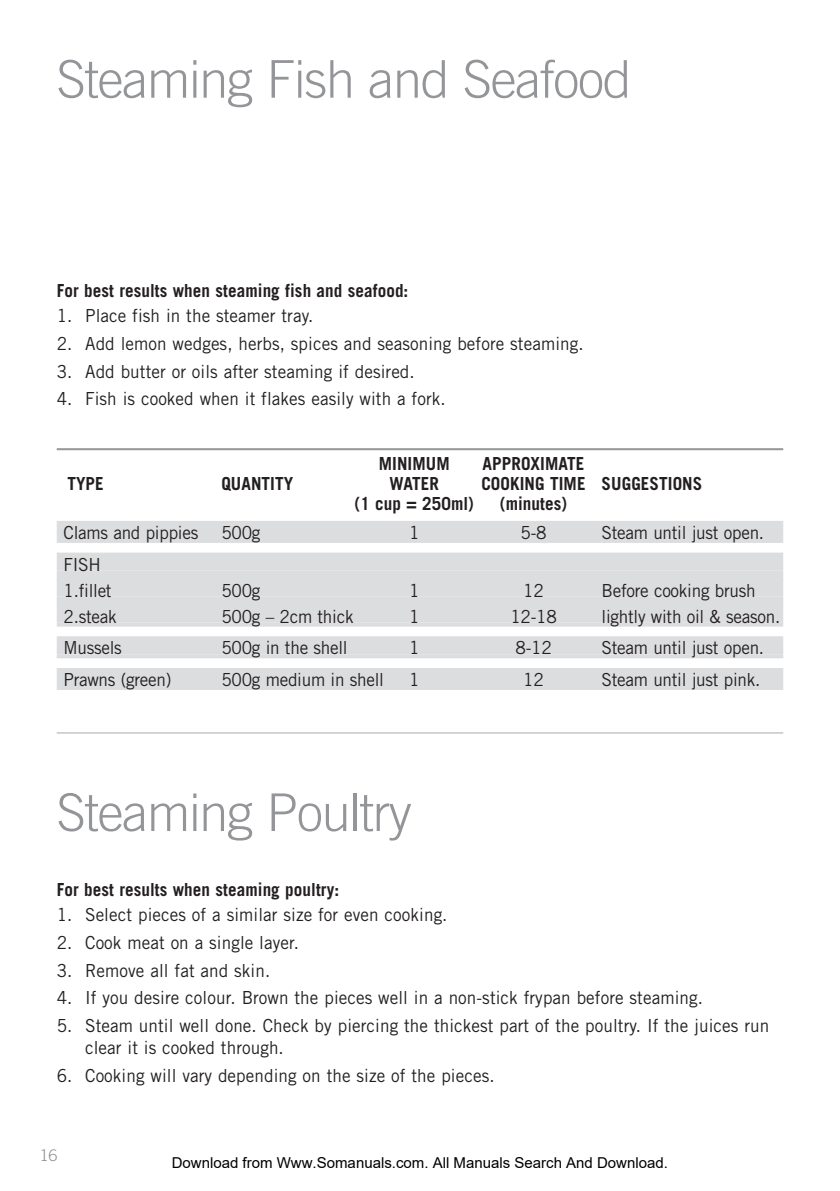
<style>
.page{position:relative;width:840px;height:1191px;background:#fff}
.page>*{position:absolute;margin:0;border:0;box-sizing:border-box;transform-origin:0 0}
.t1{font:300 52px "Trade Gothic";letter-spacing:-.025em;color:#939598}
.t2{font:18px/22px "Trade Gothic";letter-spacing:.005em;color:#231f20;scale:.95 1}
.t3{font:18px/26px "Trade Gothic";letter-spacing:-.015em;color:#231f20;scale:.95 1}
.t4{font:700 18px "Trade Gothic";letter-spacing:.005em;color:#231f20;scale:.95 1}
.t5{font:300 16px "Trade Gothic";color:#8f9194}
.t6{font:15px "Arial";color:#000}
</style>
<div class="page">
<hr style="left:57px;top:448px;width:725px;height:2px;background:#939598">
<div style="left:57px;top:521px;width:725px;height:18px;background:#dcdddf"></div>
<hr style="left:57px;top:539px;width:725px;height:4px;background:#dcdddf">
<div style="left:57px;top:552px;width:725px;height:18px;background:#dcdddf"></div>
<div style="left:57px;top:570px;width:725px;height:10px;background:#dcdddf"></div>
<div style="left:57px;top:578px;width:725px;height:18px;background:#dcdddf"></div>
<div style="left:57px;top:596px;width:725px;height:10px;background:#dcdddf"></div>
<div style="left:57px;top:604px;width:725px;height:18px;background:#dcdddf"></div>
<hr style="left:57px;top:622px;width:725px;height:4px;background:#dcdddf">
<div style="left:57px;top:636px;width:725px;height:18px;background:#dcdddf"></div>
<hr style="left:57px;top:654px;width:725px;height:4px;background:#dcdddf">
<div style="left:57px;top:668px;width:725px;height:18px;background:#dcdddf"></div>
<hr style="left:57px;top:686px;width:725px;height:4px;background:#dcdddf">
<hr style="left:57px;top:732px;width:725px;height:1px;background:#a8a9ad">
<h1 class="t1" style="left:57px;top:48px;width:576px">Steaming Fish and Seafood</h1>
<p class="t4" style="left:57px;top:280px;width:371px">For best results when steaming fish and seafood:</p>
<p class="t2" style="left:57px;top:305px;width:271px">1. Place fish in the steamer tray.</p>
<p class="t2" style="left:57px;top:332px;width:556px">2. Add lemon wedges, herbs, spices and seasoning before steaming.</p>
<p class="t2" style="left:57px;top:360px;width:378px">3. Add butter or oils after steaming if desired.</p>
<p class="t2" style="left:57px;top:388px;width:410px">4. Fish is cooked when it flakes easily with a fork.</p>
<p class="t4" style="left:378px;top:452px;width:76px">MINIMUM</p>
<p class="t4" style="left:482px;top:452px;width:108px">APPROXIMATE</p>
<p class="t4" style="left:67px;top:472px;width:40px">TYPE</p>
<p class="t4" style="left:221px;top:472px;width:77px">QUANTITY</p>
<p class="t4" style="left:389px;top:472px;width:54px">WATER</p>
<p class="t4" style="left:481px;top:472px;width:234px">COOKING TIME SUGGESTIONS</p>
<p class="t4" style="left:354px;top:492px;width:127px">(1 cup = 250ml)</p>
<p class="t4" style="left:499px;top:492px;width:72px">(minutes)</p>
<p class="t3" style="left:63px;top:519px;width:143px">Clams and pippies</p>
<p class="t2" style="left:221px;top:521px;width:43px">500g</p>
<p class="t2" style="left:409px;top:521px;width:12px">1</p>
<p class="t2" style="left:520px;top:521px;width:29px">5-8</p>
<p class="t3" style="left:601px;top:519px;width:172px">Steam until just open.</p>
<p class="t3" style="left:63px;top:551px;width:52px">FISH<br>1.fillet</p>
<p class="t2" style="left:221px;top:579px;width:43px">500g</p>
<p class="t2" style="left:409px;top:579px;width:12px">1</p>
<p class="t2" style="left:523px;top:579px;width:23px">12</p>
<p class="t3" style="left:601px;top:577px;width:163px">Before cooking brush</p>
<p class="t2" style="left:63px;top:605px;width:57px">2.steak</p>
<p class="t3" style="left:221px;top:603px;width:141px">500g – 2cm thick</p>
<p class="t2" style="left:409px;top:605px;width:12px">1</p>
<p class="t2" style="left:510px;top:605px;width:50px">12-18</p>
<p class="t3" style="left:601px;top:603px;width:189px">lightly with oil &amp; season.</p>
<p class="t3" style="left:63px;top:634px;width:63px">Mussels</p>
<p class="t3" style="left:221px;top:634px;width:134px">500g in the shell</p>
<p class="t2" style="left:409px;top:636px;width:12px">1</p>
<p class="t2" style="left:515px;top:636px;width:40px">8-12</p>
<p class="t3" style="left:601px;top:634px;width:172px">Steam until just open.</p>
<p class="t3" style="left:63px;top:666px;width:115px">Prawns (green)</p>
<p class="t3" style="left:221px;top:666px;width:172px">500g medium in shell</p>
<p class="t2" style="left:409px;top:668px;width:12px">1</p>
<p class="t2" style="left:523px;top:668px;width:23px">12</p>
<p class="t3" style="left:601px;top:666px;width:168px">Steam until just pink.</p>
<h1 class="t1" style="left:57px;top:781px;width:356px">Steaming Poultry</h1>
<p class="t4" style="left:57px;top:879px;width:298px">For best results when steaming poultry:</p>
<p class="t2" style="left:57px;top:903px;width:412px">1. Select pieces of a similar size for even cooking.</p>
<p class="t2" style="left:57px;top:931px;width:256px">2. Cook meat on a single layer.</p>
<p class="t2" style="left:57px;top:959px;width:226px">3. Remove all fat and skin.</p>
<p class="t2" style="left:57px;top:986px;width:681px">4. If you desire colour. Brown the pieces well in a non-stick frypan before steaming.</p>
<p class="t2" style="left:85px;top:1014px;width:721px;text-indent:-28px">5. Steam until well done. Check by piercing the thickest part of the poultry. If the juices run clear it is cooked through.</p>
<p class="t2" style="left:57px;top:1064px;width:462px">6. Cooking will vary depending on the size of the pieces.</p>
<p class="t5" style="left:40px;top:1145px;width:19px">16</p>
<p class="t6" style="left:172px;top:1154px;width:497px">Download from Www.Somanuals.com. All Manuals Search And Download.</p>
</div>
